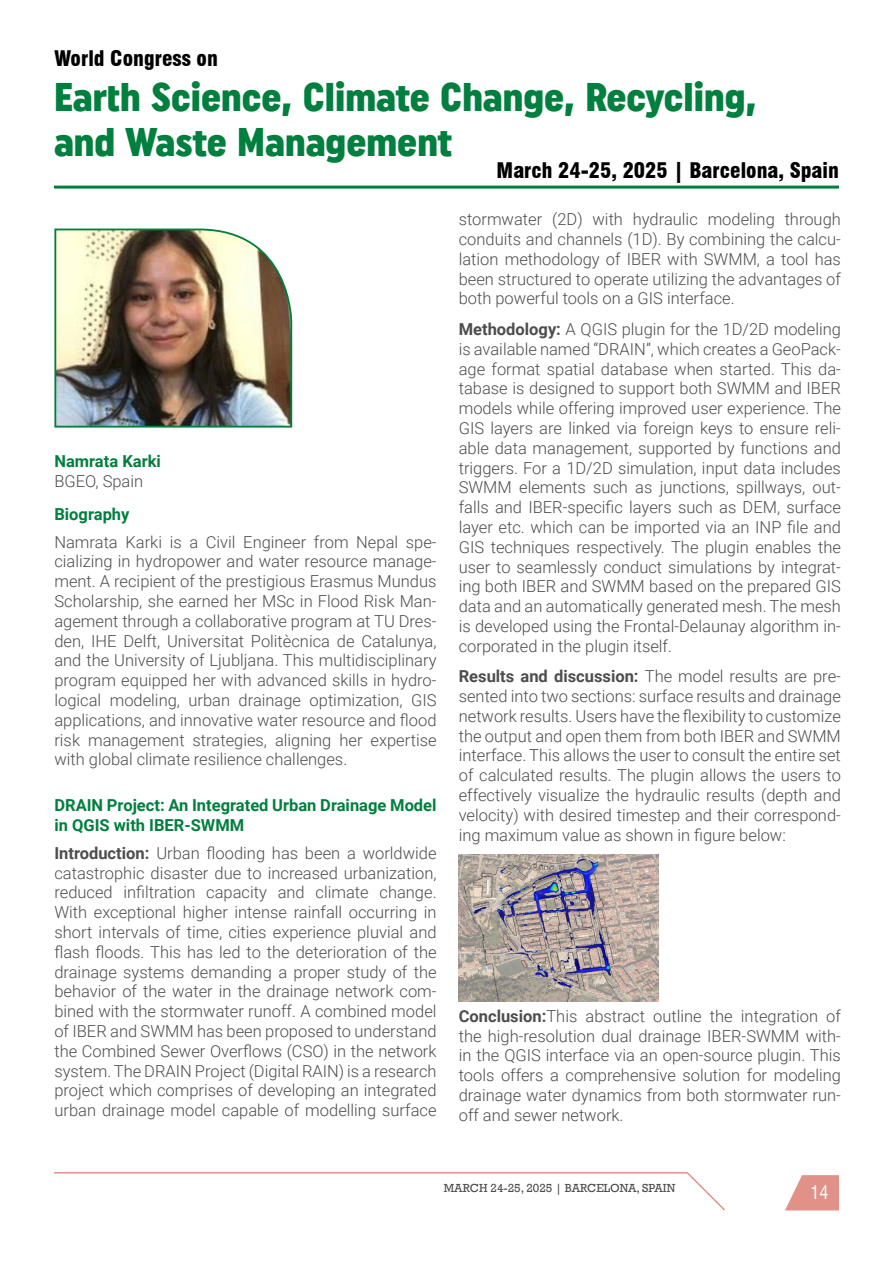
<style>
.page{position:relative;width:893px;height:1263px;background:#fff}
.page>*{position:absolute;margin:0;border:0;box-sizing:border-box;transform-origin:0 0}
.t1{font:39.9px/44.8px "Uniform Condensed 3";color:#007f3e}
.t2{font:900 condensed 21px "Swiss 721 BT";color:#000}
.t3{font:condensed 18px "Swiss 721 BT";color:#fff}
.t4{font:300 16.5px/19.8px "Roboto";color:#4d4d4f;text-align:justify}
.t5{font:700 16.5px/19.8px "Roboto";color:#007f3e}
.t6{font:12px "Rockwell";color:#4d4d4f}
.s1{font-weight:700}
</style>
<div class="page">
<svg style="left:785px;top:1175px;width:54px;height:35px"></svg>
<svg style="left:54px;top:1172px;width:671px;height:39px"></svg>
<hr style="left:54px;top:186px;width:785px;height:3px;background:#007f3e">
<img style="left:54px;top:228px;width:239px;height:200px">
<img style="left:459px;top:854px;width:199px;height:148px">
<p class="t2" style="left:54px;top:46px;width:165px">World Congress on</p>
<h1 class="t1" style="left:54px;top:74px;width:704px">Earth Science, Climate Change, Recycling, and Waste Management</h1>
<p class="t2" style="left:497px;top:158px;width:344px">March 24-25, 2025 | Barcelona, Spain</p>
<p class="t5" style="left:54px;top:451px;width:108px">Namrata Karki</p>
<p class="t4" style="left:54px;top:471px;width:90px">BGEO, Spain</p>
<p class="t5" style="left:54px;top:503px;width:77px">Biography</p>
<p class="t4" style="left:54px;top:531px;width:384px">Namrata Karki is a Civil Engineer from Nepal spe&shy;cializing in hydropower and water resource manage&shy;ment. A recipient of the prestigious Erasmus Mundus Scholarship, she earned her MSc in Flood Risk Man&shy;agement through a collaborative program at TU Dres&shy;den, IHE Delft, Universitat Politècnica de Catalunya, and the University of Ljubljana. This multidisciplinary program equipped her with advanced skills in hydro&shy;logical modeling, urban drainage optimization, GIS applications, and innovative water resource and flood risk management strategies, aligning her expertise with global climate resilience challenges.</p>
<p class="t5" style="left:54px;top:795px;width:384px">DRAIN Project: An Integrated Urban Drainage Model in QGIS with IBER-SWMM</p>
<p class="t4" style="left:54px;top:842px;width:384px"><span class="s1">Introduction:</span> Urban flooding has been a worldwide catastrophic disaster due to increased urbanization, reduced infiltration capacity and climate change.<br>With exceptional higher intense rainfall occurring in short intervals of time, cities experience pluvial and flash floods. This has led to the deterioration of the drainage systems demanding a proper study of the behavior of the water in the drainage network com&shy;bined with the stormwater runoff. A combined model of IBER and SWMM has been proposed to understand the Combined Sewer Overflows (CSO) in the network system. The DRAIN Project (Digital RAIN) is a research project which comprises of developing an integrated urban drainage model capable of modelling surface</p>
<p class="t4" style="left:459px;top:209px;width:384px">stormwater (2D) with hydraulic modeling through conduits and channels (1D). By combining the calcu&shy;lation methodology of IBER with SWMM, a tool has been structured to operate utilizing the advantages of both powerful tools on a GIS interface.</p>
<p class="t4" style="left:459px;top:318px;width:384px"><span class="s1">Methodology:</span> A QGIS plugin for the 1D/2D modeling is available named “DRAIN”, which creates a GeoPack&shy;age format spatial database when started. This da&shy;tabase is designed to support both SWMM and IBER models while offering improved user experience. The GIS layers are linked via foreign keys to ensure reli&shy;able data management, supported by functions and triggers. For a 1D/2D simulation, input data includes SWMM elements such as junctions, spillways, out&shy;falls and IBER-specific layers such as DEM, surface layer etc. which can be imported via an INP file and GIS techniques respectively. The plugin enables the user to seamlessly conduct simulations by integrat&shy;ing both IBER and SWMM based on the prepared GIS data and an automatically generated mesh. The mesh is developed using the Frontal-Delaunay algorithm in&shy;corporated in the plugin itself.</p>
<p class="t4" style="left:459px;top:666px;width:384px"><span class="s1">Results and discussion:</span> The model results are pre&shy;sented into two sections: surface results and drainage network results. Users have the flexibility to customize the output and open them from both IBER and SWMM interface. This allows the user to consult the entire set of calculated results. The plugin allows the users to effectively visualize the hydraulic results (depth and velocity) with desired timestep and their correspond&shy;ing maximum value as shown in figure below:</p>
<p class="t4" style="left:459px;top:1005px;width:384px"><span class="s1">Conclusion:</span>This abstract outline the integration of the high-resolution dual drainage IBER-SWMM with&shy;in the QGIS interface via an open-source plugin. This tools offers a comprehensive solution for modeling drainage water dynamics from both stormwater run&shy;off and sewer network.</p>
<p class="t6" style="left:444px;top:1181px;width:233px">MARCH 24-25, 2025 | BARCELONA, SPAIN</p>
<p class="t3" style="left:810px;top:1181px;width:19px">14</p>
</div>
